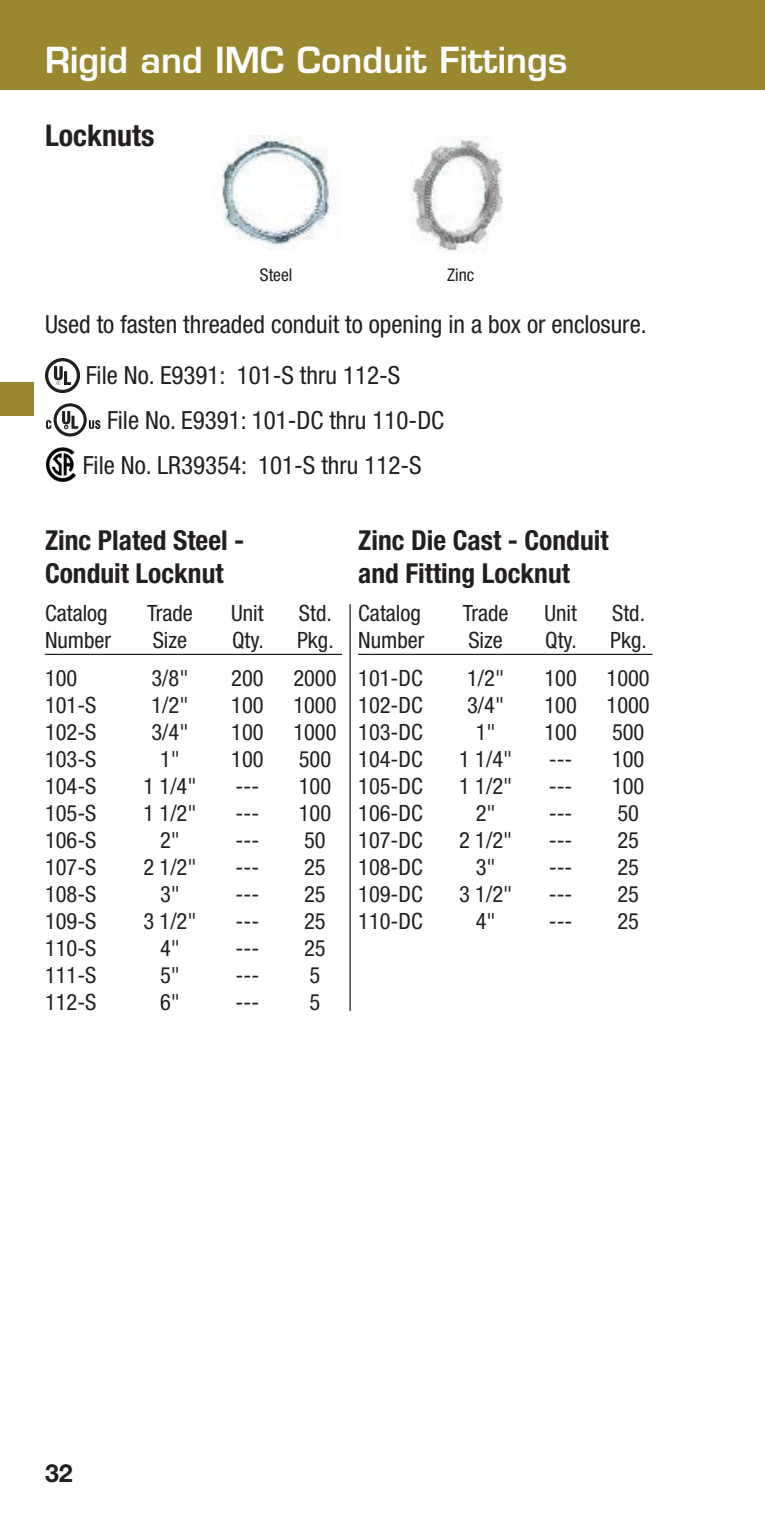
<style>
.page{position:relative;width:765px;height:1530px;background:#fff}
.page>*{position:absolute;margin:0;border:0;box-sizing:border-box;transform-origin:0 0}
.t1{font:600 35px "Eurostile";color:#fff}
.t2{font:700 condensed 30px "Helvetica Neue";color:#231f20}
.t3{font:700 condensed 27.5px/33px "Helvetica Neue";color:#231f20}
.t4{font:condensed 25px/51px "Helvetica Neue";color:#231f20}
.t5{font:700 25px "Helvetica Neue";color:#231f20}
.t6{font:condensed 22.5px "Helvetica Neue";color:#231f20}
.t7{font:condensed 17.5px "Helvetica Neue";color:#231f20}
</style>
<div class="page">
<img style="left:46px;top:359px;width:33px;height:33px">
<svg style="left:46px;top:403px;width:54px;height:33px"></svg>
<img style="left:46px;top:447px;width:30px;height:35px">
<hr style="left:45px;top:654px;width:297px;height:1px;background:#231f20">
<hr style="left:358px;top:654px;width:294px;height:1px;background:#231f20">
<hr style="left:349px;top:604px;width:2px;height:407px;background:#231f20">
<div style="left:0;top:0;width:765px;height:90px;background:#9a8831"></div>
<img style="left:222px;top:136px;width:115px;height:114px">
<img style="left:411px;top:136px;width:92px;height:116px">
<div style="left:0;top:382px;width:34px;height:34px;background:#9a8831"></div>
<h1 class="t1" style="left:45px;top:38px;width:524px">Rigid and IMC Conduit Fittings</h1>
<h2 class="t2" style="left:45px;top:117px;width:111px">Locknuts</h2>
<p class="t7" style="left:260px;top:264px;width:34px">Steel</p>
<p class="t7" style="left:447px;top:264px;width:29px">Zinc</p>
<p class="t4" style="left:86px;top:298px;width:562px;text-indent:-41px">Used to fasten threaded conduit to opening in a box or enclosure.<br>File No. E9391: 101-S thru 112-S</p>
<p class="t4" style="left:83px;top:397px;width:363px;line-height:45.5px;text-indent:24px">File No. E9391: 101-DC thru 110-DC<br>File No. LR39354: 101-S thru 112-S</p>
<p class="t3" style="left:45px;top:523px;width:201px">Zinc Plated Steel -<br>Conduit Locknut</p>
<p class="t6" style="left:45px;top:600px;width:64px">Catalog</p>
<p class="t6" style="left:147px;top:600px;width:47px">Trade</p>
<p class="t6" style="left:231px;top:600px;width:34px">Unit</p>
<p class="t6" style="left:299px;top:600px;width:34px">Std.</p>
<p class="t6" style="left:45px;top:627px;width:68px">Number</p>
<p class="t6" style="left:153px;top:627px;width:36px">Size</p>
<p class="t6" style="left:232px;top:627px;width:33px">Qty.</p>
<p class="t6" style="left:297px;top:627px;width:38px">Pkg.</p>
<p class="t6" style="left:45px;top:665px;width:34px">100</p>
<p class="t6" style="left:151px;top:665px;width:39px">3/8"</p>
<p class="t6" style="left:231px;top:665px;width:34px">200</p>
<p class="t6" style="left:293px;top:665px;width:45px">2000</p>
<p class="t6" style="left:45px;top:692px;width:53px">101-S</p>
<p class="t6" style="left:151px;top:692px;width:39px">1/2"</p>
<p class="t6" style="left:231px;top:692px;width:34px">100</p>
<p class="t6" style="left:293px;top:692px;width:45px">1000</p>
<p class="t6" style="left:45px;top:719px;width:53px">102-S</p>
<p class="t6" style="left:151px;top:719px;width:39px">3/4"</p>
<p class="t6" style="left:231px;top:719px;width:34px">100</p>
<p class="t6" style="left:293px;top:719px;width:45px">1000</p>
<p class="t6" style="left:45px;top:746px;width:53px">103-S</p>
<p class="t6" style="left:160px;top:746px;width:21px">1"</p>
<p class="t6" style="left:231px;top:746px;width:34px">100</p>
<p class="t6" style="left:299px;top:746px;width:34px">500</p>
<p class="t6" style="left:45px;top:773px;width:53px">104-S</p>
<p class="t6" style="left:143px;top:773px;width:55px">1 1/4"</p>
<p class="t6" style="left:236px;top:773px;width:25px">---</p>
<p class="t6" style="left:299px;top:773px;width:34px">100</p>
<p class="t6" style="left:45px;top:800px;width:53px">105-S</p>
<p class="t6" style="left:143px;top:800px;width:55px">1 1/2"</p>
<p class="t6" style="left:236px;top:800px;width:25px">---</p>
<p class="t6" style="left:299px;top:800px;width:34px">100</p>
<p class="t6" style="left:45px;top:827px;width:53px">106-S</p>
<p class="t6" style="left:160px;top:827px;width:21px">2"</p>
<p class="t6" style="left:236px;top:827px;width:25px">---</p>
<p class="t6" style="left:304px;top:827px;width:23px">50</p>
<p class="t6" style="left:45px;top:854px;width:53px">107-S</p>
<p class="t6" style="left:143px;top:854px;width:55px">2 1/2"</p>
<p class="t6" style="left:236px;top:854px;width:25px">---</p>
<p class="t6" style="left:304px;top:854px;width:23px">25</p>
<p class="t6" style="left:45px;top:881px;width:53px">108-S</p>
<p class="t6" style="left:160px;top:881px;width:21px">3"</p>
<p class="t6" style="left:236px;top:881px;width:25px">---</p>
<p class="t6" style="left:304px;top:881px;width:23px">25</p>
<p class="t6" style="left:45px;top:908px;width:53px">109-S</p>
<p class="t6" style="left:143px;top:908px;width:55px">3 1/2"</p>
<p class="t6" style="left:236px;top:908px;width:25px">---</p>
<p class="t6" style="left:304px;top:908px;width:23px">25</p>
<p class="t6" style="left:45px;top:935px;width:53px">110-S</p>
<p class="t6" style="left:160px;top:935px;width:21px">4"</p>
<p class="t6" style="left:236px;top:935px;width:25px">---</p>
<p class="t6" style="left:304px;top:935px;width:23px">25</p>
<p class="t6" style="left:45px;top:962px;width:53px">111-S</p>
<p class="t6" style="left:160px;top:962px;width:21px">5"</p>
<p class="t6" style="left:236px;top:962px;width:25px">---</p>
<p class="t6" style="left:310px;top:962px;width:12px">5</p>
<p class="t6" style="left:45px;top:989px;width:53px">112-S</p>
<p class="t6" style="left:160px;top:989px;width:21px">6"</p>
<p class="t6" style="left:236px;top:989px;width:25px">---</p>
<p class="t6" style="left:310px;top:989px;width:12px">5</p>
<p class="t3" style="left:358px;top:523px;width:252px">Zinc Die Cast - Conduit and Fitting Locknut</p>
<p class="t6" style="left:358px;top:600px;width:64px">Catalog</p>
<p class="t6" style="left:463px;top:600px;width:47px">Trade</p>
<p class="t6" style="left:544px;top:600px;width:34px">Unit</p>
<p class="t6" style="left:612px;top:600px;width:34px">Std.</p>
<p class="t6" style="left:358px;top:627px;width:68px">Number</p>
<p class="t6" style="left:468px;top:627px;width:36px">Size</p>
<p class="t6" style="left:545px;top:627px;width:33px">Qty.</p>
<p class="t6" style="left:610px;top:627px;width:38px">Pkg.</p>
<p class="t6" style="left:358px;top:665px;width:66px">101-DC</p>
<p class="t6" style="left:467px;top:665px;width:39px">1/2"</p>
<p class="t6" style="left:544px;top:665px;width:34px">100</p>
<p class="t6" style="left:607px;top:665px;width:45px">1000</p>
<p class="t6" style="left:358px;top:692px;width:66px">102-DC</p>
<p class="t6" style="left:467px;top:692px;width:39px">3/4"</p>
<p class="t6" style="left:544px;top:692px;width:34px">100</p>
<p class="t6" style="left:607px;top:692px;width:45px">1000</p>
<p class="t6" style="left:358px;top:719px;width:66px">103-DC</p>
<p class="t6" style="left:476px;top:719px;width:21px">1"</p>
<p class="t6" style="left:544px;top:719px;width:34px">100</p>
<p class="t6" style="left:612px;top:719px;width:34px">500</p>
<p class="t6" style="left:358px;top:746px;width:66px">104-DC</p>
<p class="t6" style="left:459px;top:746px;width:55px">1 1/4"</p>
<p class="t6" style="left:549px;top:746px;width:25px">---</p>
<p class="t6" style="left:612px;top:746px;width:34px">100</p>
<p class="t6" style="left:358px;top:773px;width:66px">105-DC</p>
<p class="t6" style="left:459px;top:773px;width:55px">1 1/2"</p>
<p class="t6" style="left:549px;top:773px;width:25px">---</p>
<p class="t6" style="left:612px;top:773px;width:34px">100</p>
<p class="t6" style="left:358px;top:800px;width:66px">106-DC</p>
<p class="t6" style="left:476px;top:800px;width:21px">2"</p>
<p class="t6" style="left:549px;top:800px;width:25px">---</p>
<p class="t6" style="left:617px;top:800px;width:23px">50</p>
<p class="t6" style="left:358px;top:827px;width:66px">107-DC</p>
<p class="t6" style="left:459px;top:827px;width:55px">2 1/2"</p>
<p class="t6" style="left:549px;top:827px;width:25px">---</p>
<p class="t6" style="left:617px;top:827px;width:23px">25</p>
<p class="t6" style="left:358px;top:854px;width:66px">108-DC</p>
<p class="t6" style="left:476px;top:854px;width:21px">3"</p>
<p class="t6" style="left:549px;top:854px;width:25px">---</p>
<p class="t6" style="left:617px;top:854px;width:23px">25</p>
<p class="t6" style="left:358px;top:881px;width:66px">109-DC</p>
<p class="t6" style="left:459px;top:881px;width:55px">3 1/2"</p>
<p class="t6" style="left:549px;top:881px;width:25px">---</p>
<p class="t6" style="left:617px;top:881px;width:23px">25</p>
<p class="t6" style="left:358px;top:908px;width:66px">110-DC</p>
<p class="t6" style="left:476px;top:908px;width:21px">4"</p>
<p class="t6" style="left:549px;top:908px;width:25px">---</p>
<p class="t6" style="left:617px;top:908px;width:23px">25</p>
<p class="t5" style="left:45px;top:1458px;width:29px">32</p>
</div>
